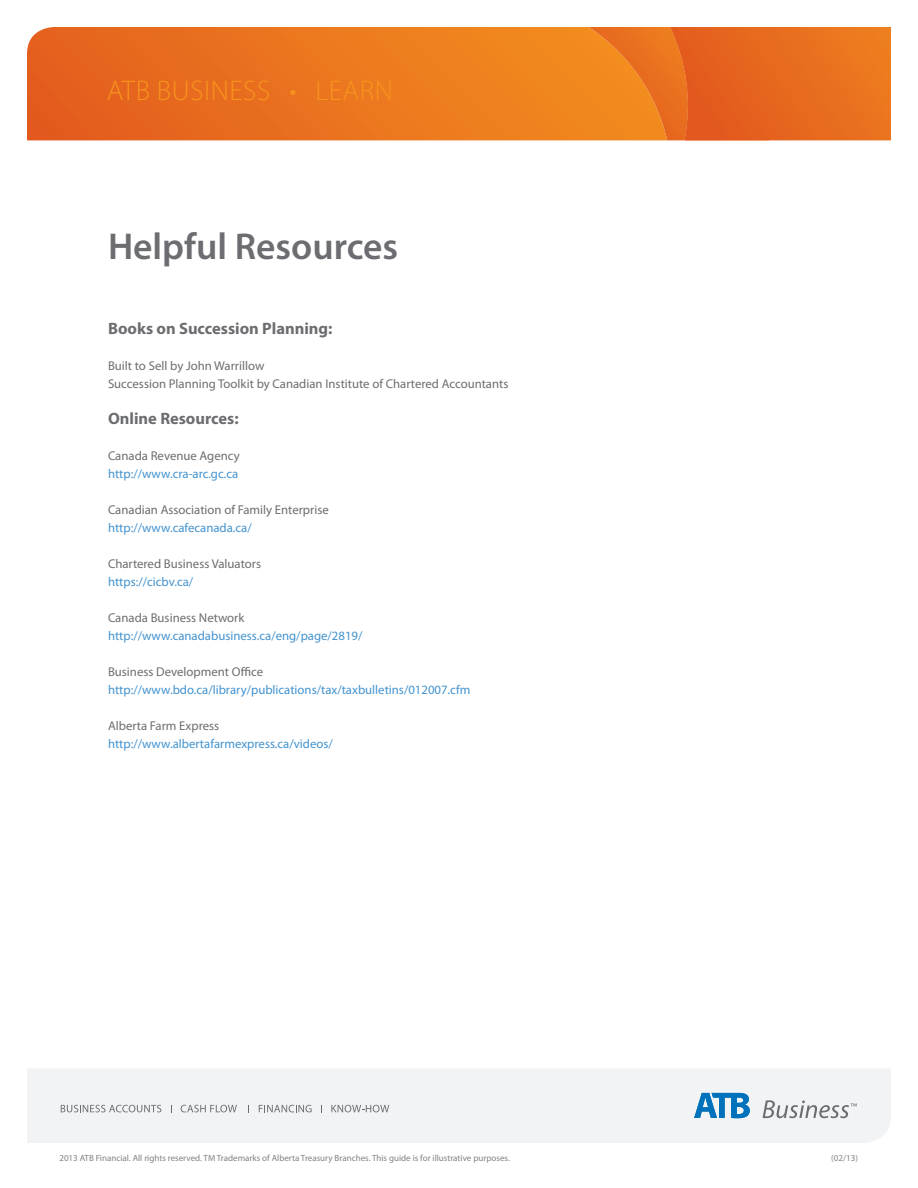
<style>
.page{position:relative;width:918px;height:1188px;background:#fff}
.page>*{position:absolute;margin:0;border:0;box-sizing:border-box;transform-origin:0 0}
.t1{font:600 37.5px "Myriad Pro";color:#6c6d70}
.t2{font:300 28.5px "Myriad Pro";letter-spacing:.02em;color:#f7931d}
.t3{font:700 16.5px "Myriad Pro";color:#6c6d70}
.t4{font:12.75px/18px "Myriad Pro";color:#6c6d70}
.t5{font:12.75px "Myriad Pro";color:#4393cf}
.t6{font:9px "Myriad Pro";color:#808285}
</style>
<div class="page">
<svg style="left:27px;top:27px;width:562px;height:113px;background:#ea741e"></svg>
<svg style="left:589px;top:27px;width:302px;height:113px;background:#e9701e"></svg>
<div style="left:27px;top:1069px;width:864px;height:74px;background:#f2f3f4"></div>
<svg style="left:694px;top:1093px;width:56px;height:25px"></svg>
<svg style="left:763px;top:1100px;width:94px;height:18px"></svg>
<svg style="left:61px;top:1105px;width:100px;height:7px"></svg>
<svg style="left:181px;top:1105px;width:56px;height:7px"></svg>
<svg style="left:259px;top:1105px;width:53px;height:7px"></svg>
<svg style="left:331px;top:1105px;width:58px;height:7px"></svg>
<h2 class="t2" style="left:107px;top:73px;width:283px">ATB BUSINESS • LEARN</h2>
<h1 class="t1" style="left:108px;top:223px;width:292px">Helpful Resources</h1>
<p class="t3" style="left:108px;top:318px;width:226px">Books on Succession Planning:</p>
<p class="t4" style="left:108px;top:357px;width:402px">Built to Sell by John Warrillow<br>Succession Planning Toolkit by Canadian Institute of Chartered Accountants</p>
<p class="t3" style="left:108px;top:408px;width:132px">Online Resources:</p>
<p class="t4" style="left:108px;top:447px;width:133px">Canada Revenue Agency</p>
<p class="t5" style="left:108px;top:466px;width:132px">http://www.cra-arc.gc.ca</p>
<p class="t4" style="left:108px;top:501px;width:222px">Canadian Association of Family Enterprise</p>
<p class="t5" style="left:108px;top:520px;width:145px">http://www.cafecanada.ca/</p>
<p class="t4" style="left:108px;top:555px;width:155px">Chartered Business Valuators</p>
<p class="t5" style="left:108px;top:574px;width:87px">https://cicbv.ca/</p>
<p class="t4" style="left:108px;top:609px;width:138px">Canada Business Network</p>
<p class="t5" style="left:108px;top:628px;width:256px">http://www.canadabusiness.ca/eng/page/2819/</p>
<p class="t4" style="left:108px;top:663px;width:157px">Business Development Office</p>
<p class="t5" style="left:108px;top:682px;width:364px">http://www.bdo.ca/library/publications/tax/taxbulletins/012007.cfm</p>
<p class="t4" style="left:108px;top:717px;width:113px">Alberta Farm Express</p>
<p class="t5" style="left:108px;top:736px;width:226px">http://www.albertafarmexpress.ca/videos/</p>
<p class="t6" style="left:59px;top:1152px;width:452px">2013 ATB Financial. All rights reserved. TM Trademarks of Alberta Treasury Branches. This guide is for illustrative purposes.</p>
<p class="t6" style="left:831px;top:1152px;width:28px">(02/13)</p>
</div>
